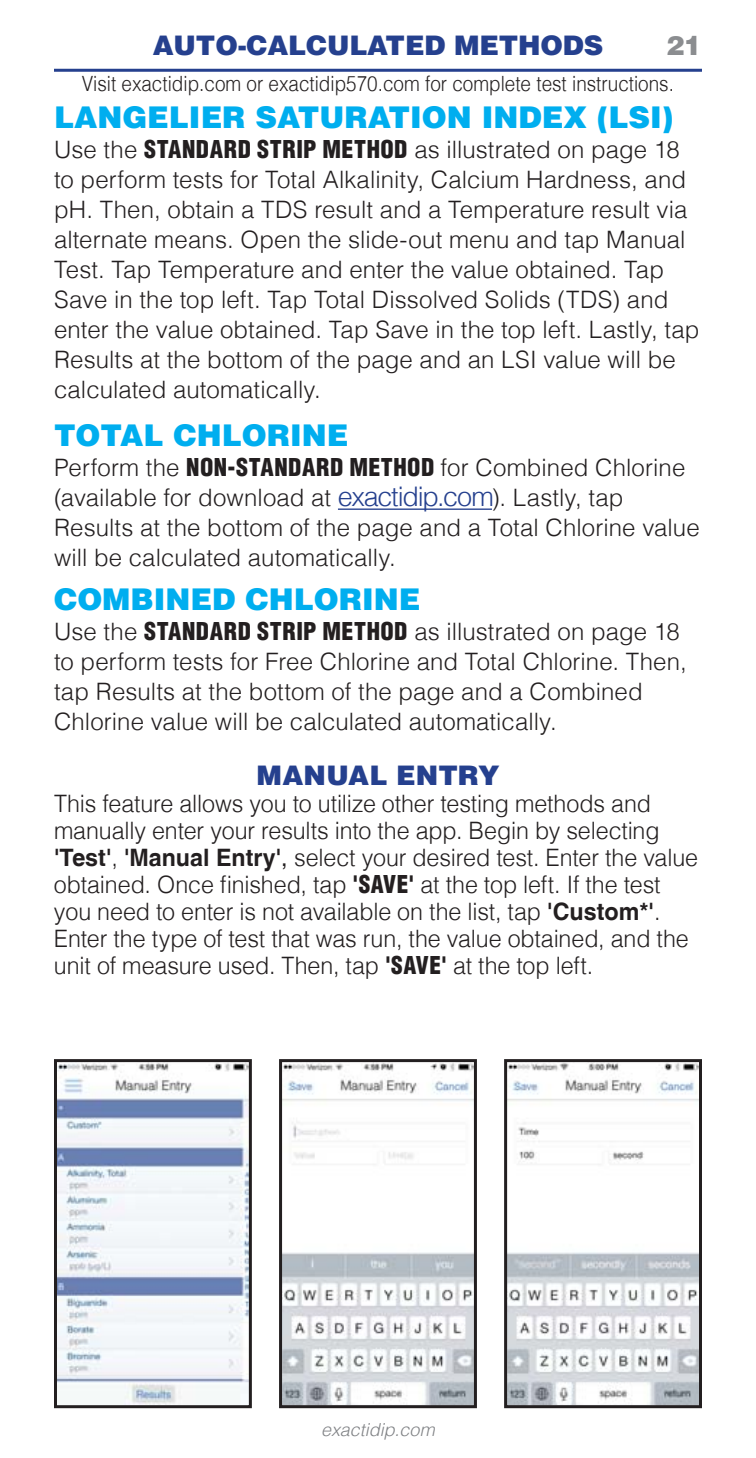
<style>
.page{position:relative;width:756px;height:1458px;background:#fff}
.page>*{position:absolute;margin:0;border:0;box-sizing:border-box;transform-origin:0 0}
.t1{font:900 30px "Helvetica LT";color:#00aeef}
.t2{font:900 27px "Helvetica LT";letter-spacing:-.005em;color:#25408e}
.t3{font:900 27px "Helvetica LT";color:#8b8d90}
.t4{font:300 24px/30px "Helvetica LT";color:#231f20}
.t5{font:300 21px "Helvetica LT";color:#231f20;scale:.9 1}
.t6{font:italic 300 18px "Helvetica LT";color:#808285}
.s1{font-weight:900;font-stretch:condensed}
.s2{font-size:27px;color:#25408e}
.s3{font-weight:700}
.s4{font-weight:400}
</style>
<div class="page">
<hr style="left:54px;top:69px;width:648px;height:3px;background:#25408e">
<hr style="left:338px;top:509px;width:154px;height:1px;background:#25408e">
<img style="left:58px;top:1063px;width:190px;height:341px">
<div style="left:54px;top:1059px;width:198px;height:349px;border:3px solid #231f20"></div>
<img style="left:283px;top:1063px;width:190px;height:341px">
<div style="left:279px;top:1059px;width:198px;height:349px;border:3px solid #231f20"></div>
<img style="left:508px;top:1063px;width:190px;height:341px">
<div style="left:504px;top:1059px;width:198px;height:349px;border:3px solid #231f20"></div>
<p class="t2" style="left:153px;top:27px;width:452px">AUTO-CALCULATED METHODS</p>
<p class="t5" style="left:82px;top:70px;width:659px">Visit exactidip.com or exactidip570.com for complete test instructions.</p>
<p class="t3" style="left:666px;top:27px;width:37px">21</p>
<p class="t1" style="left:54px;top:97px;width:621px">LANGELIER SATURATION INDEX (LSI)</p>
<p class="t4" style="left:54px;top:133px;width:647px">Use the <span class="s1">STANDARD STRIP METHOD</span> as illustrated on page 18 to perform tests for Total Alkalinity, Calcium Hardness, and pH. Then, obtain a TDS result and a Temperature result via alternate means. Open the slide-out menu and tap Manual Test. Tap Temperature and enter the value obtained. Tap Save in the top left. Tap Total Dissolved Solids (TDS) and enter the value obtained. Tap Save in the top left. Lastly, tap Results at the bottom of the page and an LSI value will be calculated automatically.</p>
<p class="t1" style="left:54px;top:416px;width:296px">TOTAL CHLORINE</p>
<p class="t4" style="left:54px;top:452px;width:647px">Perform the <span class="s1">NON-STANDARD METHOD</span> for Combined Chlorine (available for download at <span class="s2">exactidip.com</span>). Lastly, tap Results at the bottom of the page and a Total Chlorine value will be calculated automatically.</p>
<p class="t1" style="left:54px;top:580px;width:368px">COMBINED CHLORINE</p>
<p class="t4" style="left:54px;top:616px;width:634px">Use the <span class="s1">STANDARD STRIP METHOD</span> as illustrated on page 18 to perform tests for Free Chlorine and Total Chlorine. Then, tap Results at the bottom of the page and a Combined Chlorine value will be calculated automatically.</p>
<p class="t2" style="left:257px;top:758px;width:244px">MANUAL ENTRY</p>
<p class="t4" style="left:54px;top:790px;width:646px;line-height:27px">This feature allows you to utilize other testing methods and manually enter your results into the app. Begin by selecting <span class="s3">'Test'</span>, <span class="s3">'Manual Entry'</span><span class="s4">,</span> select your desired test. Enter the value obtained. Once finished, tap <span class="s1">'SAVE'</span> at the top left. If the test you need to enter is not available on the list, tap <span class="s3">'Custom*'</span>.<br>Enter the type of test that was run, the value obtained, and the unit of measure used. Then, tap <span class="s1">'SAVE'</span> at the top left.</p>
<p class="t6" style="left:321px;top:1418px;width:115px">exactidip.com</p>
</div>
